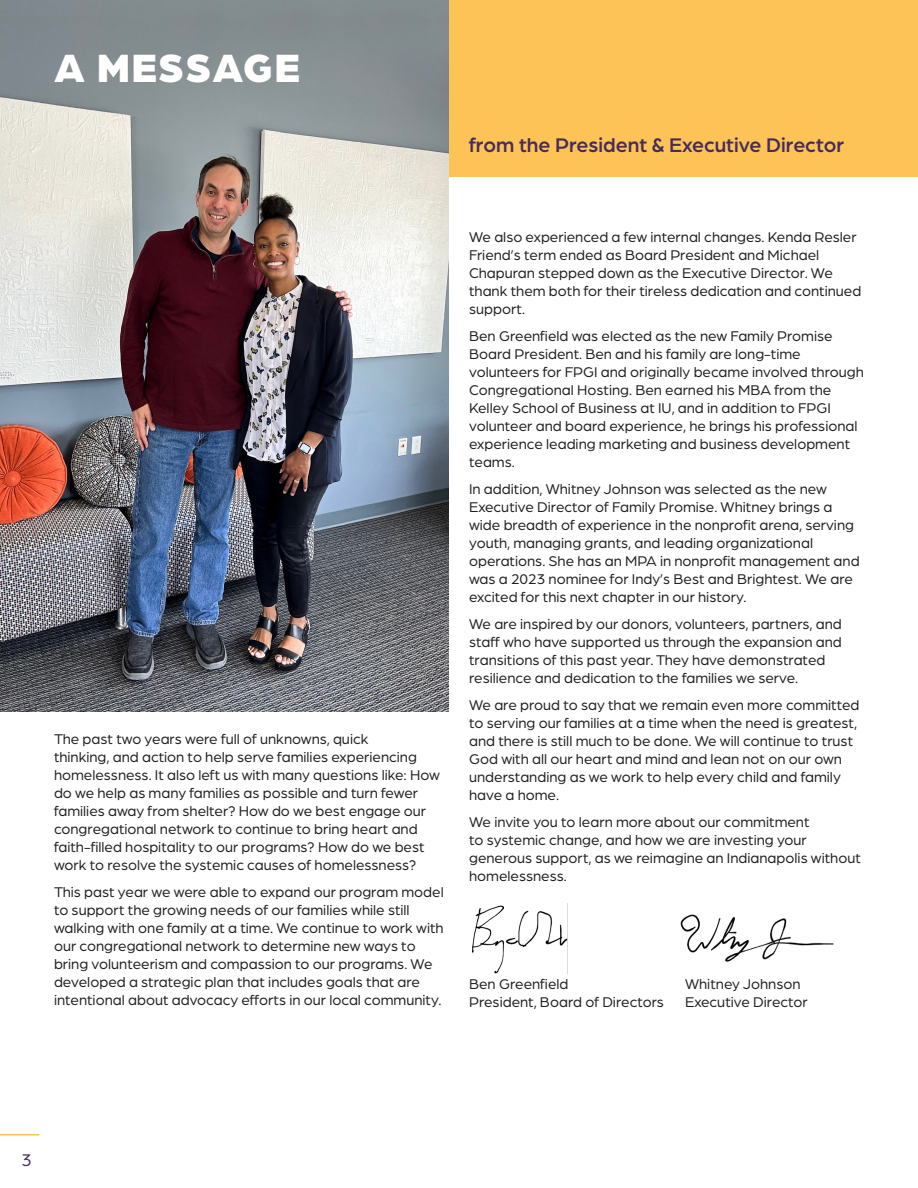
<style>
.page{position:relative;width:918px;height:1188px;background:#fff}
.page>*{position:absolute;margin:0;border:0;box-sizing:border-box;transform-origin:0 0}
.t1{font:900 42px "Arboria";letter-spacing:.03em;color:#fff}
.t2{font:500 21px "Arboria";color:#452c5b}
.t3{font:18px "Arboria";color:#452c5b}
.t4{font:15px/18px "Arboria";color:#231f20}
</style>
<div class="page">
<hr style="left:0;top:1134px;width:39px;height:2px;background:#fec357">
<div style="left:0;top:0;width:918px;height:176px;background:#fec357"></div>
<img style="left:0;top:0;width:449px;height:712px">
<img style="left:472px;top:905px;width:95px;height:69px">
<img style="left:680px;top:914px;width:154px;height:48px">
<h1 class="t1" style="left:54px;top:38px;width:247px">A MESSAGE</h1>
<h2 class="t2" style="left:469px;top:131px;width:377px">from the President &amp; Executive Director</h2>
<p class="t4" style="left:54px;top:730px;width:387px">The past two years were full of unknowns, quick<br>thinking, and action to help serve families experiencing homelessness. It also left us with many questions like: How do we help as many families as possible and turn fewer families away from shelter? How do we best engage our congregational network to continue to bring heart and faith-filled hospitality to our programs? How do we best work to resolve the systemic causes of homelessness?</p>
<p class="t4" style="left:54px;top:883px;width:391px">This past year we were able to expand our program model to support the growing needs of our families while still walking with one family at a time. We continue to work with our congregational network to determine new ways to bring volunteerism and compassion to our programs. We developed a strategic plan that includes goals that are intentional about advocacy efforts in our local community.</p>
<p class="t4" style="left:469px;top:228px;width:394px">We also experienced a few internal changes. Kenda Resler Friend’s term ended as Board President and Michael Chapuran stepped down as the Executive Director. We thank them both for their tireless dedication and continued support.</p>
<p class="t4" style="left:469px;top:327px;width:396px">Ben Greenfield was elected as the new Family Promise Board President. Ben and his family are long-time volunteers for FPGI and originally became involved through Congregational Hosting. Ben earned his MBA from the Kelley School of Business at IU, and in addition to FPGI volunteer and board experience, he brings his professional experience leading marketing and business development teams.</p>
<p class="t4" style="left:469px;top:480px;width:392px">In addition, Whitney Johnson was selected as the new Executive Director of Family Promise. Whitney brings a wide breadth of experience in the nonprofit arena, serving youth, managing grants, and leading organizational operations. She has an MPA in nonprofit management and was a 2023 nominee for Indy’s Best and Brightest. We are excited for this next chapter in our history.</p>
<p class="t4" style="left:469px;top:614px;width:374px">We are inspired by our donors, volunteers, partners, and staff who have supported us through the expansion and transitions of this past year. They have demonstrated resilience and dedication to the families we serve.</p>
<p class="t4" style="left:469px;top:695px;width:392px">We are proud to say that we remain even more committed to serving our families at a time when the need is greatest, and there is still much to be done. We will continue to trust God with all our heart and mind and lean not on our own understanding as we work to help every child and family have a home.</p>
<p class="t4" style="left:469px;top:812px;width:393px">We invite you to learn more about our commitment<br>to systemic change, and how we are investing your generous support, as we reimagine an Indianapolis without homelessness.</p>
<p class="t4" style="left:469px;top:974px;width:101px">Ben Greenfield</p>
<p class="t4" style="left:685px;top:974px;width:117px">Whitney Johnson</p>
<p class="t4" style="left:469px;top:992px;width:196px">President, Board of Directors</p>
<p class="t4" style="left:685px;top:992px;width:124px">Executive Director</p>
<p class="t3" style="left:22px;top:1149px;width:12px">3</p>
</div>
